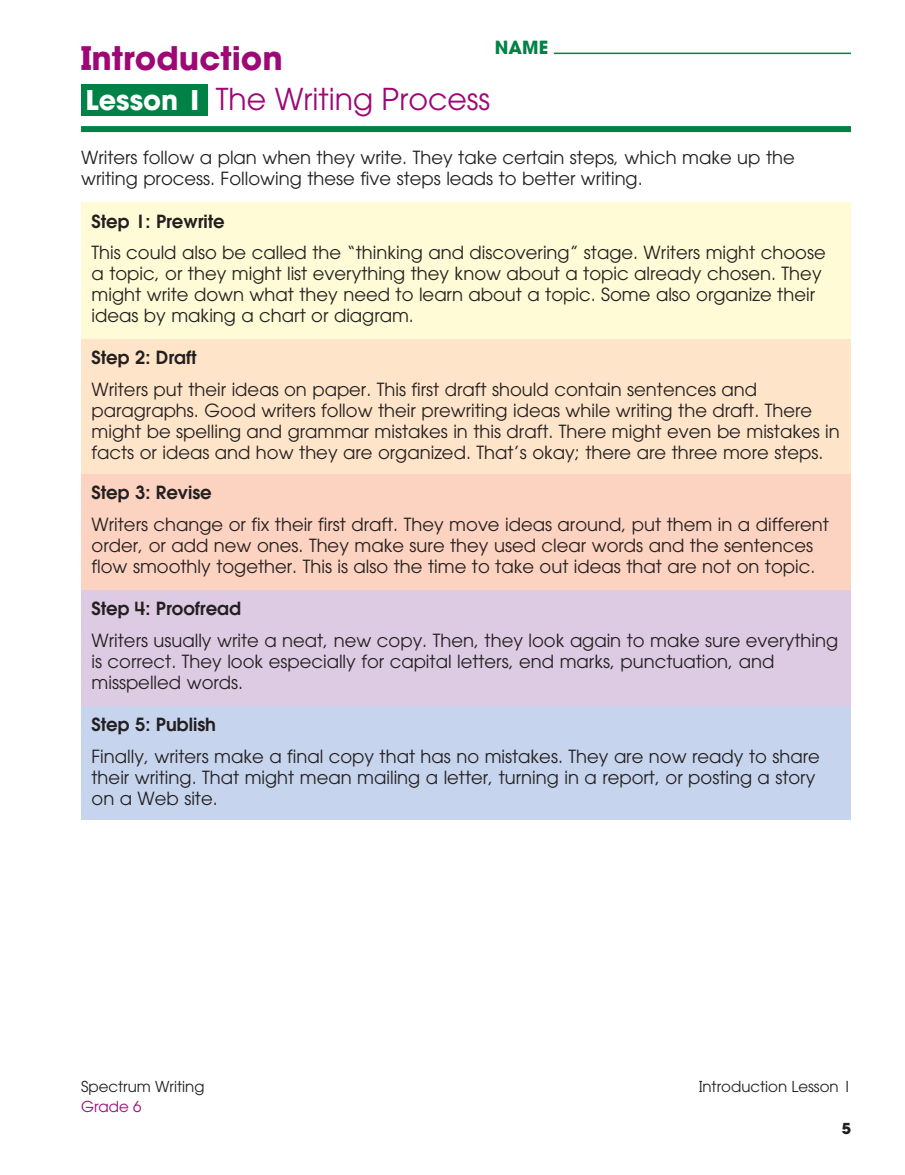
<style>
.page{position:relative;width:905px;height:1175px;background:#fff}
.page>*{position:absolute;margin:0;border:0;box-sizing:border-box;transform-origin:0 0}
.t1{font:32.25px "EDU Avant Garde Bold";color:#9d0876}
.t2{font:30px "EDU Avant Garde Book";color:#9d0876}
.t3{font:18px/21px "EDU Avant Garde Book";color:#231f20}
.t4{font:18px "EDU Avant Garde Demi";color:#231f20}
.t5{font:18px "EDU Avant Garde Bold";color:#008247}
.t6{font:15px "EDU Avant Garde Book";color:#231f20}
.t7{font:15px "EDU Avant Garde Book";color:#9d0876}
.t8{font:15px "EDU Avant Garde Bold";color:#231f20}
.s1{font-family:"EDU Avant Garde Bold";font-size:27px;color:#fff}
</style>
<div class="page">
<div style="left:81px;top:202px;width:769px;height:138px;background:#fffbd6"></div>
<div style="left:81px;top:339px;width:769px;height:135px;background:#fee4c9"></div>
<div style="left:81px;top:474px;width:769px;height:116px;background:#fcd2c0"></div>
<div style="left:81px;top:590px;width:769px;height:116px;background:#ddcbe3"></div>
<div style="left:81px;top:706px;width:769px;height:113px;background:#c6d5ed"></div>
<div style="left:81px;top:84px;width:126px;height:31px;background:#008247"></div>
<hr style="left:553px;top:53px;width:297px;height:1px;background:#008247">
<div style="left:81px;top:126px;width:769px;height:6px;background:#008247"></div>
<h1 class="t1" style="left:81px;top:37px;width:203px">Introduction</h1>
<p class="t5" style="left:495px;top:36px;width:55px">NAME</p>
<h2 class="t2" style="left:86px;top:81px;width:406px"><span class="s1">Lesson 1</span> The Writing Process</h2>
<p class="t3" style="left:81px;top:147px;width:715px">Writers follow a plan when they write They take certain steps, which make up the writing process Following these five steps leads to better writing</p>
<p class="t4" style="left:92px;top:209px;width:135px">Step 1: Prewrite</p>
<p class="t3" style="left:92px;top:242px;width:735px">This could also be called the “thinking and discovering” stage Writers might choose a topic, or they might list everything they know about a topic already chosen They might write down what they need to learn about a topic Some also organize their ideas by making a chart or diagram</p>
<p class="t4" style="left:92px;top:346px;width:107px">Step 2: Draft</p>
<p class="t3" style="left:92px;top:379px;width:749px">Writers put their ideas on paper This first draft should contain sentences and paragraphs Good writers follow their prewriting ideas while writing the draft There might be spelling and grammar mistakes in this draft There might even be mistakes in facts or ideas and how they are organized That’s okay; there are three more steps</p>
<p class="t4" style="left:92px;top:480px;width:122px">Step 3: Revise</p>
<p class="t3" style="left:92px;top:513px;width:738px">Writers change or fix their first draft They move ideas around, put them in a different order, or add new ones They make sure they used clear words and the sentences flow smoothly together This is also the time to take out ideas that are not on topic</p>
<p class="t4" style="left:92px;top:596px;width:151px">Step 4: Proofread</p>
<p class="t3" style="left:92px;top:629px;width:748px">Writers usually write a neat, new copy Then, they look again to make sure everything is correct They look especially for capital letters, end marks, punctuation, and misspelled words</p>
<p class="t4" style="left:92px;top:712px;width:126px">Step 5: Publish</p>
<p class="t3" style="left:92px;top:745px;width:729px">Finally, writers make a final copy that has no mistakes They are now ready to share their writing That might mean mailing a letter, turning in a report, or posting a story on a Web site</p>
<p class="t6" style="left:81px;top:1078px;width:125px">Spectrum Writing</p>
<p class="t7" style="left:81px;top:1097px;width:62px">Grade 6</p>
<p class="t6" style="left:699px;top:1078px;width:153px">Introduction Lesson 1</p>
<p class="t8" style="left:841px;top:1119px;width:11px">5</p>
</div>
